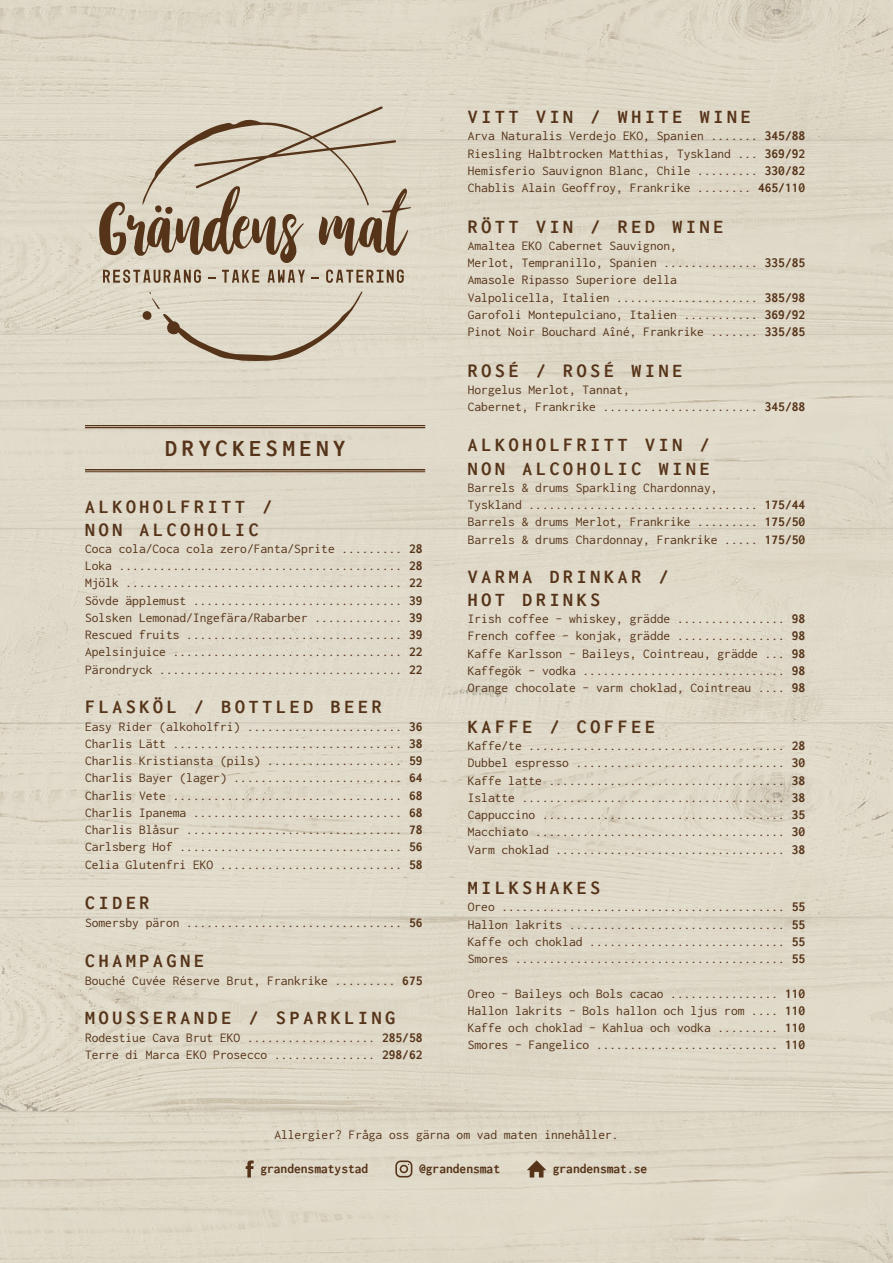
<style>
.page{position:relative;width:893px;height:1263px;background:#dfd8c8}
.page>*{position:absolute;margin:0;border:0;box-sizing:border-box;transform-origin:0 0}
.t1{font:700 24px "Inconsolata";letter-spacing:.2em;color:#563419}
.t2{font:700 19.5px/22.5px "Inconsolata";letter-spacing:.2em;color:#563419}
.t3{font:13.5px/17.2px "Inconsolata";color:#563419;text-align:justify}
.t4{font:700 13.5px "Inconsolata";color:#563419}
.s1{font-weight:700}
</style>
<div class="page">
<svg style="left:142px;top:291px;width:221px;height:70px;background:#d3cab9"></svg>
<svg style="left:99px;top:106px;width:312px;height:157px;background:#c8bdab"></svg>
<svg style="left:103px;top:269px;width:98px;height:14px"></svg>
<svg style="left:208px;top:277px;width:8px;height:2px"></svg>
<svg style="left:222px;top:270px;width:37px;height:13px"></svg>
<svg style="left:268px;top:270px;width:37px;height:13px"></svg>
<svg style="left:312px;top:277px;width:7px;height:2px"></svg>
<svg style="left:326px;top:269px;width:78px;height:14px"></svg>
<svg style="left:246px;top:1160px;width:8px;height:17px"></svg>
<svg style="left:395px;top:1160px;width:17px;height:17px"></svg>
<svg style="left:527px;top:1160px;width:19px;height:17px"></svg>
<hr style="left:85px;top:469px;width:340px;height:1px;background:#563419">
<hr style="left:85px;top:471px;width:340px;height:1px;background:#563419">
<hr style="left:85px;top:427px;width:340px;height:1px;background:#563419">
<hr style="left:85px;top:425px;width:340px;height:1px;background:#563419">
<h1 class="t1" style="left:165px;top:432px;width:181px">DRYCKESMENY</h1>
<h2 class="t2" style="left:85px;top:495px;width:189px">ALKOHOLFRITT /<br>NON ALCOHOLIC</h2>
<p class="t3" style="left:85px;top:540px;width:339px">Coca cola/Coca cola zero/Fanta/Sprite ......... <span class="s1">28<br></span>Loka .......................................... <span class="s1">28<br></span>Mjölk ......................................... <span class="s1">22<br></span>Sövde äpplemust ............................... <span class="s1">39<br></span>Solsken Lemonad/Ingefära/Rabarber ............. <span class="s1">39<br></span>Rescued fruits ................................ <span class="s1">39<br></span>Apelsinjuice .................................. <span class="s1">22<br></span>Pärondryck .................................... <span class="s1">22</span></p>
<h2 class="t2" style="left:85px;top:695px;width:298px">FLASKÖL / BOTTLED BEER</h2>
<p class="t3" style="left:85px;top:717px;width:339px">Easy Rider (alkoholfri) ....................... <span class="s1">36<br></span>Charlis Lätt .................................. <span class="s1">38<br></span>Charlis Kristiansta (pils) .................... <span class="s1">59<br></span>Charlis Bayer (lager) ......................... <span class="s1">64<br></span>Charlis Vete .................................. <span class="s1">68<br></span>Charlis Ipanema ............................... <span class="s1">68<br></span>Charlis Blåsur ................................ <span class="s1">78<br></span>Carlsberg Hof ................................. <span class="s1">56<br></span>Celia Glutenfri EKO ........................... <span class="s1">58</span></p>
<h2 class="t2" style="left:85px;top:891px;width:66px">CIDER</h2>
<p class="t3" style="left:85px;top:913px;width:339px">Somersby päron ................................ <span class="s1">56</span></p>
<h2 class="t2" style="left:85px;top:949px;width:120px">CHAMPAGNE</h2>
<p class="t3" style="left:85px;top:971px;width:339px">Bouché Cuvée Réserve Brut, Frankrike ......... <span class="s1">675</span></p>
<h2 class="t2" style="left:85px;top:1006px;width:312px">MOUSSERANDE / SPARKLING</h2>
<p class="t3" style="left:85px;top:1028px;width:339px">Rodestiue Cava Brut EKO ................... <span class="s1">285/58<br></span>Terre di Marca EKO Prosecco ............... <span class="s1">298/62</span></p>
<h2 class="t2" style="left:468px;top:105px;width:284px">VITT VIN / WHITE WINE</h2>
<p class="t3" style="left:468px;top:127px;width:339px">Arva Naturalis Verdejo EKO, Spanien ....... <span class="s1">345/88<br></span>Riesling Halbtrocken Matthias, Tyskland ... <span class="s1">369/92<br></span>Hemisferio Sauvignon Blanc, Chile ......... <span class="s1">330/82<br></span>Chablis Alain Geoffroy, Frankrike ........ <span class="s1">465/110</span></p>
<h2 class="t2" style="left:468px;top:215px;width:257px">RÖTT VIN / RED WINE</h2>
<p class="t3" style="left:468px;top:237px;width:339px;text-align:left">Amaltea EKO Cabernet Sauvignon,<br>Merlot, Tempranillo, Spanien .............. <span class="s1">335/85<br></span>Amasole Ripasso Superiore della<br>Valpolicella, Italien ..................... <span class="s1">385/98<br></span>Garofoli Montepulciano, Italien ........... <span class="s1">369/92<br></span>Pinot Noir Bouchard Aîné, Frankrike ....... <span class="s1">335/85</span></p>
<h2 class="t2" style="left:468px;top:359px;width:216px">ROSÉ / ROSÉ WINE</h2>
<p class="t3" style="left:468px;top:381px;width:339px">Horgelus Merlot, Tannat,<br>Cabernet, Frankrike ....................... <span class="s1">345/88</span></p>
<h2 class="t2" style="left:468px;top:433px;width:243px;line-height:23.4px">ALKOHOLFRITT VIN /<br>NON ALCOHOLIC WINE</h2>
<p class="t3" style="left:468px;top:478px;width:339px;text-align:left">Barrels &amp; drums Sparkling Chardonnay,<br>Tyskland .................................. <span class="s1">175/44<br></span>Barrels &amp; drums Merlot, Frankrike ......... <span class="s1">175/50<br></span>Barrels &amp; drums Chardonnay, Frankrike ..... <span class="s1">175/50</span></p>
<h2 class="t2" style="left:468px;top:565px;width:202px">VARMA DRINKAR /<br>HOT DRINKS</h2>
<p class="t3" style="left:468px;top:610px;width:339px">Irish coffee - whiskey, grädde ................ <span class="s1">98<br></span>French coffee - konjak, grädde ................ <span class="s1">98<br></span>Kaffe Karlsson - Baileys, Cointreau, grädde ... <span class="s1">98<br></span>Kaffegök - vodka .............................. <span class="s1">98<br></span>Orange chocolate - varm choklad, Cointreau .... <span class="s1">98</span></p>
<h2 class="t2" style="left:468px;top:715px;width:189px">KAFFE / COFFEE</h2>
<p class="t3" style="left:468px;top:737px;width:339px">Kaffe/te ...................................... <span class="s1">28<br></span>Dubbel espresso ............................... <span class="s1">30<br></span>Kaffe latte ................................... <span class="s1">38<br></span>Islatte ....................................... <span class="s1">38<br></span>Cappuccino .................................... <span class="s1">35<br></span>Macchiato ..................................... <span class="s1">30<br></span>Varm choklad .................................. <span class="s1">38</span></p>
<h2 class="t2" style="left:468px;top:876px;width:134px">MILKSHAKES</h2>
<p class="t3" style="left:468px;top:898px;width:339px">Oreo .......................................... <span class="s1">55<br></span>Hallon lakrits ................................ <span class="s1">55<br></span>Kaffe och choklad ............................. <span class="s1">55<br></span>Smores ........................................ <span class="s1">55</span></p>
<p class="t3" style="left:468px;top:984px;width:339px">Oreo - Baileys och Bols cacao ................ <span class="s1">110<br></span>Hallon lakrits – Bols hallon och ljus rom .... <span class="s1">110<br></span>Kaffe och choklad – Kahlua och vodka ......... <span class="s1">110<br></span>Smores - Fangelico ........................... <span class="s1">110</span></p>
<p class="t3" style="left:274px;top:1125px;width:346px">Allergier? Fråga oss gärna om vad maten innehåller.</p>
<p class="t4" style="left:260px;top:1159px;width:109px">grandensmatystad</p>
<p class="t4" style="left:419px;top:1159px;width:82px">@grandensmat</p>
<p class="t4" style="left:553px;top:1159px;width:96px">grandensmat.se</p>
</div>
